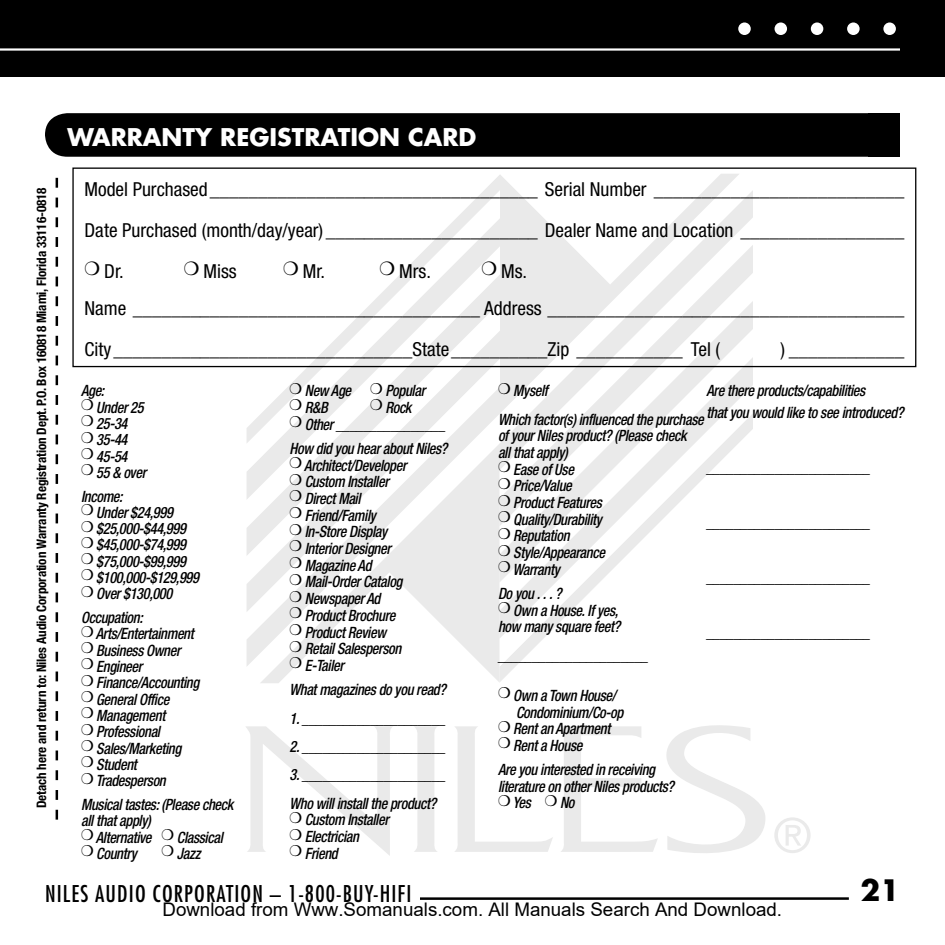
<style>
.page{position:relative;width:945px;height:945px;background:#fff}
.page>*{position:absolute;margin:0;border:0;box-sizing:border-box;transform-origin:0 0}
.t1{font:700 28.75px "Futura Std";color:#000}
.t2{font:700 23.75px "Futura Std";color:#fff}
.t3{font:condensed 22.5px "Futura Std";letter-spacing:.05em;color:#000}
.t4{font:condensed 19.25px "Helvetica Neue LT Std";color:#000}
.t5{font:18.75px "Arial";color:#000}
.t6{font:italic 500 condensed 15.5px/16.8px "Helvetica Neue LT Std";letter-spacing:-.025em;color:#000;scale:.92 1}
.t7{font:700 condensed 13px "Helvetica Neue LT Std";letter-spacing:-.01em;color:#000}
</style>
<div class="page">
<hr style="left:420px;top:897px;width:429px;height:3px;background:#000">
<div style="left:0;top:0;width:945px;height:77px;background:#000"></div>
<div style="left:738px;top:22px;width:13px;height:13px;background:#fff;border-radius:50%"></div>
<div style="left:775px;top:22px;width:12px;height:13px;background:#fff;border-radius:50%"></div>
<div style="left:811px;top:22px;width:12px;height:13px;background:#fff;border-radius:50%"></div>
<div style="left:847px;top:22px;width:13px;height:13px;background:#fff;border-radius:50%"></div>
<div style="left:883px;top:22px;width:13px;height:13px;background:#fff;border-radius:50%"></div>
<hr style="left:0;top:48px;width:900px;height:3px;background:#fff">
<div style="left:45px;top:113px;width:823px;height:44px;background:#000"></div>
<div style="left:868px;top:113px;width:32px;height:44px;background:#000"></div>
<svg style="left:499px;top:414px;width:254px;height:268px"></svg>
<svg style="left:247px;top:174px;width:493px;height:493px"></svg>
<svg style="left:247px;top:556px;width:253px;height:56px;fill:#eaeaea"></svg>
<svg style="left:247px;top:500px;width:253px;height:56px;fill:#eaeaea"></svg>
<svg style="left:247px;top:444px;width:253px;height:56px;fill:#ececec"></svg>
<svg style="left:247px;top:174px;width:253px;height:270px"></svg>
<svg style="left:246px;top:726px;width:147px;height:130px"></svg>
<svg style="left:414px;top:726px;width:23px;height:126px"></svg>
<svg style="left:455px;top:726px;width:98px;height:126px"></svg>
<svg style="left:561px;top:726px;width:96px;height:126px"></svg>
<svg style="left:666px;top:725px;width:99px;height:128px"></svg>
<svg style="left:774px;top:817px;width:37px;height:36px"></svg>
<div style="left:72px;top:168px;width:844px;height:199px;border:1px solid #000"></div>
<svg style="left:56px;top:178px;width:2px;height:642px"></svg>
<p class="t7" style="left:34px;top:808px;width:622px;rotate:-90deg">Detach here and return to: Niles Audio Corporation Warranty Registration Dept. P.O. Box 160818 Miami, Florida 33116-0818</p>
<p class="t2" style="left:68px;top:121px;width:410px">WARRANTY REGISTRATION CARD</p>
<p class="t4" style="left:85px;top:178px;width:821px">Model Purchased __________________________________ Serial Number __________________________</p>
<p class="t4" style="left:85px;top:219px;width:821px">Date Purchased (month/day/year) ______________________ Dealer Name and Location _________________</p>
<p class="t4" style="left:85px;top:260px;width:41px">❍ Dr.</p>
<p class="t4" style="left:184px;top:260px;width:54px">❍ Miss</p>
<p class="t4" style="left:283px;top:260px;width:44px">❍ Mr.</p>
<p class="t4" style="left:379px;top:260px;width:53px">❍ Mrs.</p>
<p class="t4" style="left:481px;top:260px;width:47px">❍ Ms.</p>
<p class="t4" style="left:85px;top:297px;width:821px">Name ____________________________________ Address _____________________________________</p>
<p class="t4" style="left:85px;top:338px;width:637px">City _______________________________State __________Zip ___________ Tel (</p>
<p class="t4" style="left:780px;top:338px;width:126px">) ____________</p>
<p class="t6" style="left:81px;top:383px;width:72px">Age:<br>❍ Under 25 ❍ 25-34<br>❍ 35-44<br>❍ 45-54<br>❍ 55 &amp; over</p>
<p class="t6" style="left:81px;top:488px;width:130px">Income:<br>❍ Under $24,999<br>❍ $25,000-$44,999 ❍ $45,000-$74,999 ❍ $75,000-$99,999 ❍ $100,000-$129,999 ❍ Over $130,000</p>
<p class="t6" style="left:81px;top:610px;width:69px">Occupation:</p>
<p class="t6" style="left:81px;top:626px;width:130px">❍ Arts/Entertainment ❍ Business Owner<br>❍ Engineer<br>❍ Finance/Accounting ❍ General Office<br>❍ Management<br>❍ Professional<br>❍ Sales/Marketing<br>❍ Student<br>❍ Tradesperson</p>
<p class="t6" style="left:81px;top:797px;width:167px">Musical tastes: (Please check all that apply)<br>❍ Alternative ❍ Classical ❍ Country</p>
<p class="t6" style="left:290px;top:383px;width:149px">❍ New Age ❍ Popular ❍ R&amp;B</p>
<p class="t6" style="left:498px;top:383px;width:56px">❍ Myself</p>
<p class="t6" style="left:498px;top:411px;width:225px">Which factor(s) influenced the purchase of your Niles product? (Please check<br>all that apply)<br>❍ Ease of Use<br>❍ Price/Value<br>❍ Product Features<br>❍ Quality/Durability<br>❍ Reputation<br>❍ Style/Appearance<br>❍ Warranty</p>
<p class="t6" style="left:498px;top:585px;width:134px">Do you . . . ?<br>❍ Own a House. If yes, how many square feet?</p>
<p class="t6" style="left:498px;top:647px;width:165px">______________________</p>
<p class="t6" style="left:498px;top:687px;width:130px">❍ Own a Town House/</p>
<p class="t6" style="left:516px;top:704px;width:118px">Condominium/Co-op</p>
<p class="t6" style="left:498px;top:721px;width:124px">❍ Rent an Apartment</p>
<p class="t6" style="left:498px;top:737px;width:93px">❍ Rent a House</p>
<p class="t6" style="left:498px;top:761px;width:193px">Are you interested in receiving literature on other Niles products? ❍ Yes ❍ No</p>
<p class="t6" style="left:707px;top:380px;width:216px;line-height:21.5px">Are there products/capabilities<br>that you would like to see introduced?</p>
<p class="t6" style="left:290px;top:399px;width:171px;text-indent:81px">❍ Rock<br>❍ Other ________________</p>
<p class="t6" style="left:290px;top:440px;width:173px">How did you hear about Niles? ❍ Architect/Developer<br>❍ Custom Installer<br>❍ Direct Mail<br>❍ Friend/Family<br>❍ In-Store Display<br>❍ Interior Designer<br>❍ Magazine Ad<br>❍ Mail-Order Catalog<br>❍ Newspaper Ad<br>❍ Product Brochure<br>❍ Product Review<br>❍ Retail Salesperson<br>❍ E-Tailer</p>
<p class="t6" style="left:290px;top:682px;width:172px">What magazines do you read?</p>
<p class="t6" style="left:290px;top:710px;width:171px">1. _____________________</p>
<p class="t6" style="left:290px;top:738px;width:171px">2. _____________________</p>
<p class="t6" style="left:290px;top:767px;width:171px">3. _____________________</p>
<p class="t6" style="left:290px;top:795px;width:161px">Who will install the product? ❍ Custom Installer<br>❍ Electrician<br>❍ Friend</p>
<p class="t6" style="left:707px;top:459px;width:180px">________________________</p>
<p class="t6" style="left:707px;top:514px;width:180px">________________________</p>
<p class="t6" style="left:707px;top:569px;width:180px">________________________</p>
<p class="t6" style="left:707px;top:625px;width:180px">________________________</p>
<p class="t6" style="left:162px;top:845px;width:44px">❍ Jazz</p>
<h3 class="t3" style="left:45px;top:881px;width:368px">NILES AUDIO CORPORATION – 1-800-BUY-HIFI</h3>
<h1 class="t1" style="left:861px;top:871px;width:41px">21</h1>
<p class="t5" style="left:162px;top:899px;width:621px">Download from Www.Somanuals.com. All Manuals Search And Download.</p>
</div>
